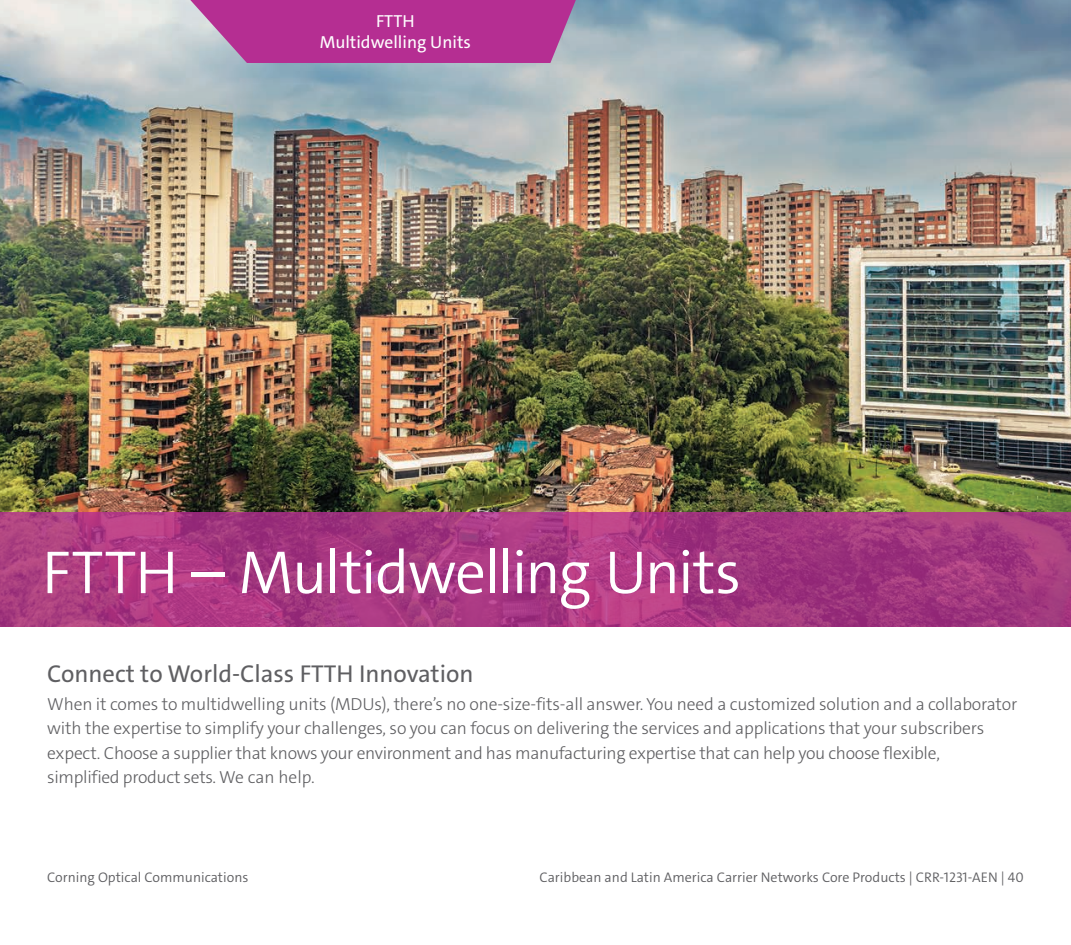
<style>
.page{position:relative;width:1071px;height:945px;background:#fff}
.page>*{position:absolute;margin:0;border:0;box-sizing:border-box;transform-origin:0 0}
.t1{font:300 61.25px "The Sans C4 s";letter-spacing:-.025em;color:#fff}
.t2{font:24.5px "The Sans C4 s";color:#5f5f62}
.t3{font:300 17.5px/24.5px "The Sans C4 s";letter-spacing:-.01em;color:#5f5f62}
.t4{font:17.5px "The Sans C4 s";color:#fff}
.t5{font:300 14px "The Sans C4 s";color:#5f5f62}
</style>
<div class="page">
<img style="left:0;top:0;width:1071px;height:513px">
<svg style="left:0;top:513px;width:1071px;height:114px;background:#a73880"></svg>
<svg style="left:190px;top:0;width:386px;height:63px;background:#b53e98"></svg>
<p class="t4" style="left:376px;top:10px;width:40px">FTTH</p>
<p class="t4" style="left:320px;top:31px;width:153px">Multidwelling Units</p>
<p class="t1" style="left:42px;top:533px;width:701px">FTTH – Multidwelling Units</p>
<p class="t2" style="left:47px;top:658px;width:428px">Connect to World-Class FTTH Innovation</p>
<p class="t3" style="left:47px;top:692px;width:972px">When it comes to multidwelling units (MDUs), there’s no one-size-fits-all answer. You need a customized solution and a collaborator with the expertise to simplify your challenges, so you can focus on delivering the services and applications that your subscribers expect. Choose a supplier that knows your environment and has manufacturing expertise that can help you choose flexible,<br>simplified product sets. We can help.</p>
<p class="t5" style="left:47px;top:868px;width:203px">Corning Optical Communications</p>
<p class="t5" style="left:540px;top:868px;width:486px">Caribbean and Latin America Carrier Networks Core Products | CRR-1231-AEN | 40</p>
</div>
